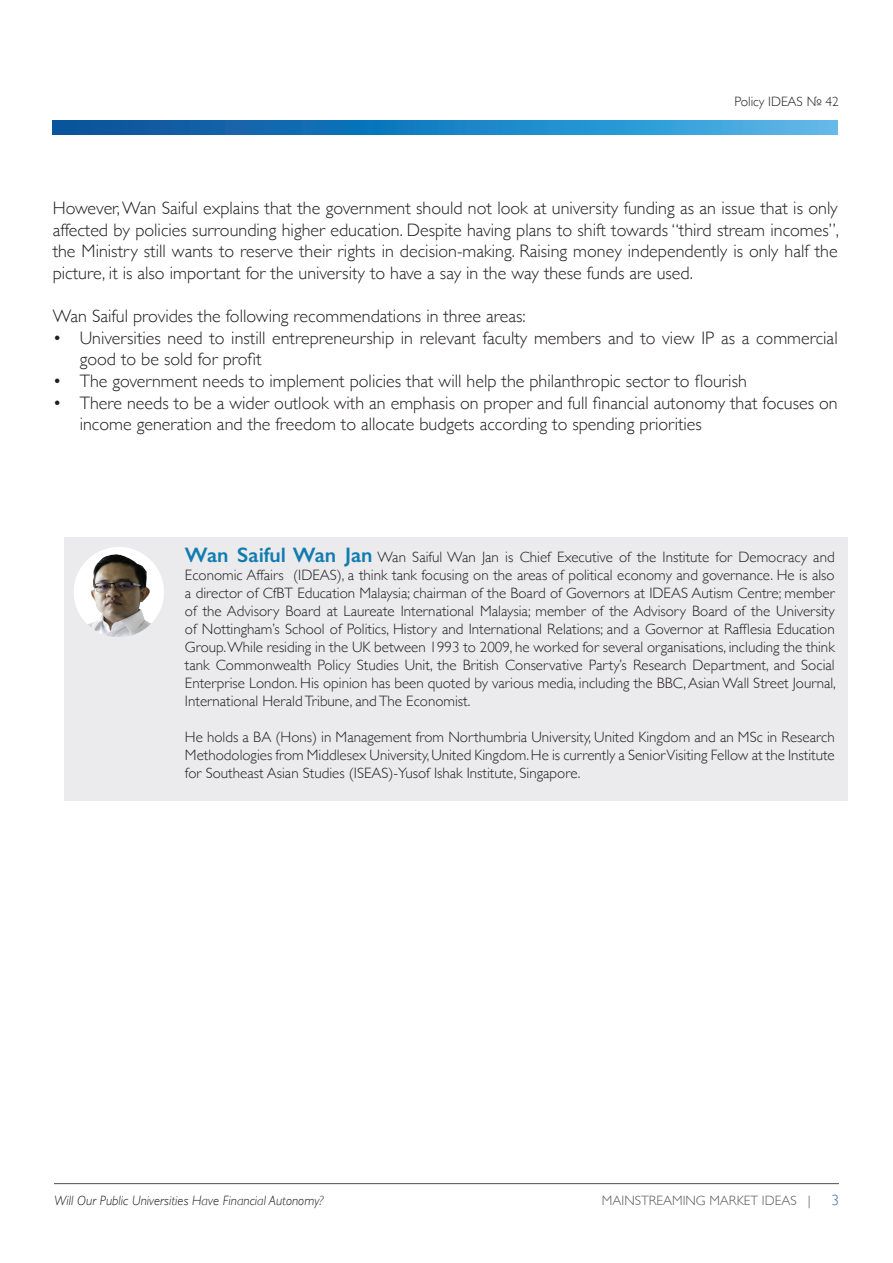
<style>
.page{position:relative;width:893px;height:1263px;background:#fff}
.page>*{position:absolute;margin:0;border:0;box-sizing:border-box;transform-origin:0 0}
.t1{font:300 18px/21.6px "Gill Sans";color:#231f20}
.t2{font:300 15px/18px "Gill Sans";color:#231f20;text-align:justify}
.t3{font:300 15px "Gill Sans";color:#3267b2}
.t4{font:italic 300 13.5px "Gill Sans";color:#231f20}
.t5{font:300 13.5px "Gill Sans";color:#57585a}
.t6{font:300 13.5px "Gill Sans";color:#231f20}
.s1{font-weight:600;font-size:21px;color:#127cb0}
</style>
<div class="page">
<svg style="left:53px;top:121px;width:785px;height:13px;background:#2282c2"></svg>
<hr style="left:54px;top:1183px;width:785px;height:1px;background:#4f4f52">
<div style="left:64px;top:537px;width:783px;height:263px;background:#ebebed"></div>
<img style="left:74px;top:547px;width:90px;height:90px;border-radius:45px">
<p class="t6" style="left:735px;top:91px;width:106px">Policy IDEAS № 42</p>
<p class="t1" style="left:53px;top:197px;width:788px;text-align:justify">However, Wan Saiful explains that the government should not look at university funding as an issue that is only affected by policies surrounding higher education. Despite having plans to shift towards “third stream incomes”, the Ministry still wants to reserve their rights in decision-making. Raising money independently is only half the picture, it is also important for the university to have a say in the way these funds are used.</p>
<p class="t1" style="left:53px;top:305px;width:474px">Wan Saiful provides the following recommendations in three areas:</p>
<p class="t1" style="left:80px;top:326px;width:759px;text-indent:-27px">• Universities need to instill entrepreneurship in relevant faculty members and to view IP as a commercial good to be sold for profit</p>
<p class="t1" style="left:53px;top:369px;width:696px">• The government needs to implement policies that will help the philanthropic sector to flourish</p>
<p class="t1" style="left:80px;top:391px;width:759px;text-indent:-27px">• There needs to be a wider outlook with an emphasis on proper and full financial autonomy that focuses on income generation and the freedom to allocate budgets according to spending priorities</p>
<p class="t2" style="left:185px;top:548px;width:652px"><span class="s1">Wan Saiful Wan Jan</span> Wan Saiful Wan Jan is Chief Executive of the Institute for Democracy and Economic Affairs (IDEAS), a think tank focusing on the areas of political economy and governance. He is also a director of CfBT Education Malaysia; chairman of the Board of Governors at IDEAS Autism Centre; member of the Advisory Board at Laureate International Malaysia; member of the Advisory Board of the University of Nottingham’s School of Politics, History and International Relations; and a Governor at Rafflesia Education Group. While residing in the UK between 1993 to 2009, he worked for several organisations, including the think tank Commonwealth Policy Studies Unit, the British Conservative Party’s Research Department, and Social Enterprise London. His opinion has been quoted by various media, including the BBC, Asian Wall Street Journal, International Herald Tribune, and The Economist.</p>
<p class="t2" style="left:185px;top:728px;width:651px">He holds a BA (Hons) in Management from Northumbria University, United Kingdom and an MSc in Research Methodologies from Middlesex University, United Kingdom. He is currently a Senior Visiting Fellow at the Institute for Southeast Asian Studies (ISEAS)-Yusof Ishak Institute, Singapore.</p>
<p class="t4" style="left:54px;top:1193px;width:271px">Will Our Public Universities Have Financial Autonomy?</p>
<p class="t5" style="left:602px;top:1190px;width:210px">MAINSTREAMING MARKET IDEAS |</p>
<p class="t3" style="left:831px;top:1189px;width:9px">3</p>
</div>
